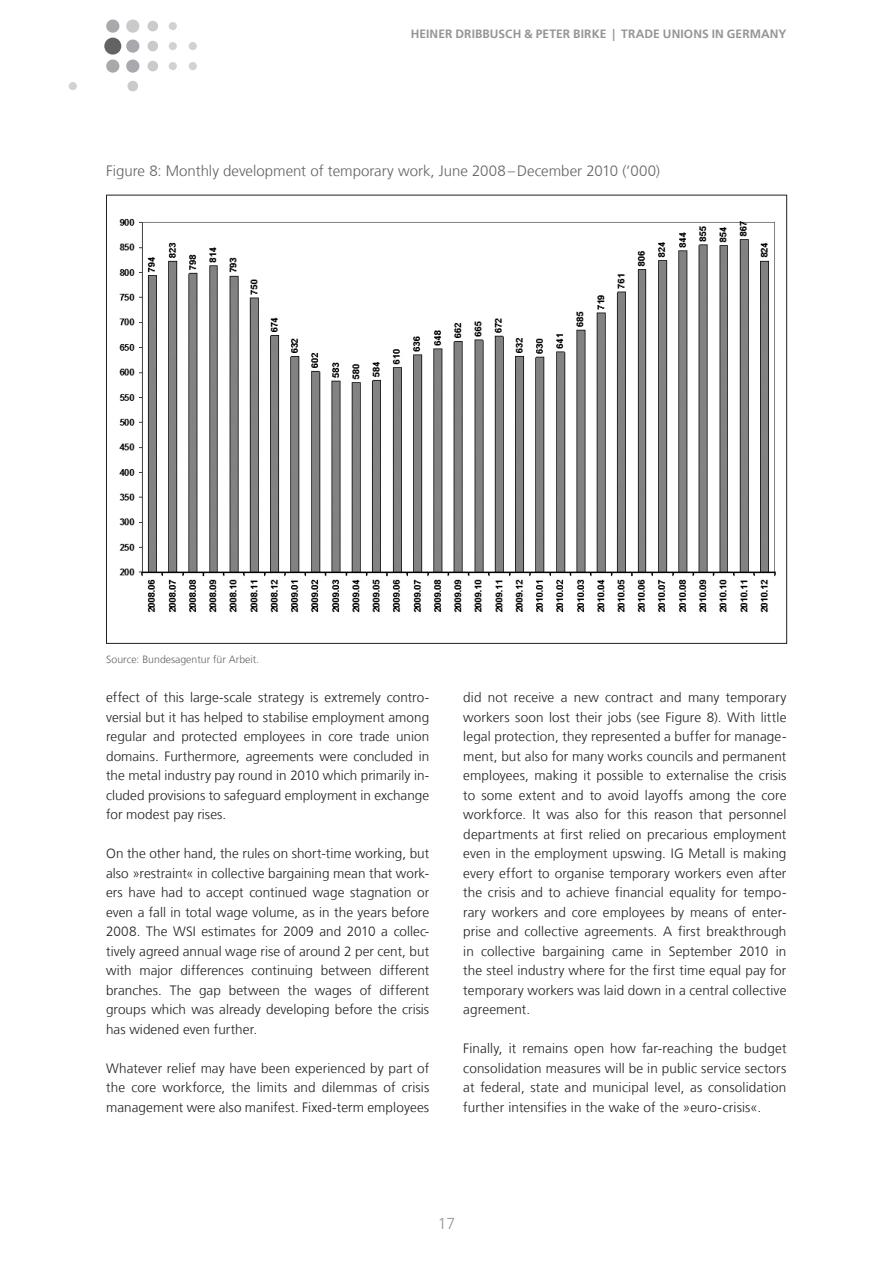
<style>
.page{position:relative;width:893px;height:1263px;background:#fff}
.page>*{position:absolute;margin:0;border:0;box-sizing:border-box;transform-origin:0 0}
.t1{font:300 15.75px "Frutiger CE";color:#939598}
.t2{font:300 15px "Frutiger LT";color:#636366}
.t3{font:300 13.5px/19.5px "Frutiger LT";letter-spacing:.005em;color:#231f20;text-align:justify}
.t4{font:700 12px "Frutiger LT";letter-spacing:.005em;color:#939598}
.t5{font:300 10.5px "Frutiger LT";color:#636366}
</style>
<div class="page">
<div style="left:104px;top:38px;width:17px;height:17px;background:#636366;border-radius:50%"></div>
<div style="left:69px;top:82px;width:8px;height:8px;background:#d1d2d4;border-radius:50%"></div>
<div style="left:127px;top:81px;width:11px;height:10px;background:#c9cacc;border-radius:50%"></div>
<div style="left:169px;top:22px;width:8px;height:8px;background:#d1d2d4;border-radius:50%"></div>
<div style="left:147px;top:21px;width:11px;height:10px;background:#c9cacc;border-radius:50%"></div>
<div style="left:189px;top:42px;width:8px;height:8px;background:#d1d2d4;border-radius:50%"></div>
<div style="left:169px;top:42px;width:8px;height:8px;background:#d1d2d4;border-radius:50%"></div>
<div style="left:147px;top:41px;width:11px;height:10px;background:#c9cacc;border-radius:50%"></div>
<div style="left:189px;top:62px;width:8px;height:8px;background:#d1d2d4;border-radius:50%"></div>
<div style="left:169px;top:62px;width:8px;height:8px;background:#d1d2d4;border-radius:50%"></div>
<div style="left:147px;top:61px;width:11px;height:10px;background:#c9cacc;border-radius:50%"></div>
<div style="left:126px;top:20px;width:13px;height:13px;background:#c9cacc;border-radius:50%"></div>
<div style="left:106px;top:20px;width:13px;height:13px;background:#a8a9ad;border-radius:50%"></div>
<div style="left:126px;top:39px;width:13px;height:14px;background:#a8a9ad;border-radius:50%"></div>
<div style="left:126px;top:59px;width:13px;height:14px;background:#a8a9ad;border-radius:50%"></div>
<div style="left:106px;top:59px;width:13px;height:14px;background:#a8a9ad;border-radius:50%"></div>
<img style="left:119px;top:218px;width:657px;height:395px">
<p class="t4" style="left:411px;top:27px;width:377px">HEINER DRIBBUSCH &amp; PETER BIRKE | TRADE UNIONS IN GERMANY</p>
<p class="t2" style="left:106px;top:162px;width:555px">Figure 8: Monthly development of temporary work, June 2008 – December 2010 (‘000)</p>
<p class="t5" style="left:106px;top:653px;width:154px">Source: Bundesagentur für Arbeit.</p>
<p class="t3" style="left:106px;top:688px;width:325px">effect of this large-scale strategy is extremely contro&shy;versial but it has helped to stabilise employment among regular and protected employees in core trade union domains. Furthermore, agreements were concluded in the metal industry pay round in 2010 which primarily in&shy;cluded provisions to safeguard employment in exchange for modest pay rises.</p>
<p class="t3" style="left:106px;top:844px;width:325px">On the other hand, the rules on short-time working, but also »restraint« in collective bargaining mean that work&shy;ers have had to accept continued wage stagnation or even a fall in total wage volume, as in the years before 2008. The WSI estimates for 2009 and 2010 a collec&shy;tively agreed annual wage rise of around 2 per cent, but with major differences continuing between different branches. The gap between the wages of different groups which was already developing before the crisis has widened even further.</p>
<p class="t3" style="left:106px;top:1058px;width:325px">Whatever relief may have been experienced by part of the core workforce, the limits and dilemmas of crisis management were also manifest. Fixed-term employees</p>
<p class="t3" style="left:463px;top:688px;width:325px">did not receive a new contract and many temporary workers soon lost their jobs (see Figure 8). With little legal protection, they represented a buffer for manage&shy;ment, but also for many works councils and permanent employees, making it possible to externalise the crisis to some extent and to avoid layoffs among the core workforce. It was also for this reason that personnel departments at first relied on precarious employment even in the employment upswing. IG Metall is making every effort to organise temporary workers even after the crisis and to achieve financial equality for tempo&shy;rary workers and core employees by means of enter&shy;prise and collective agreements. A first breakthrough in collective bargaining came in September 2010 in the steel industry where for the first time equal pay for temporary workers was laid down in a central collective agreement.</p>
<p class="t3" style="left:463px;top:1039px;width:325px">Finally, it remains open how far-reaching the budget consolidation measures will be in public service sectors at federal, state and municipal level, as consolidation further intensifies in the wake of the »euro-crisis«.</p>
<p class="t1" style="left:438px;top:1217px;width:19px">17</p>
</div>
